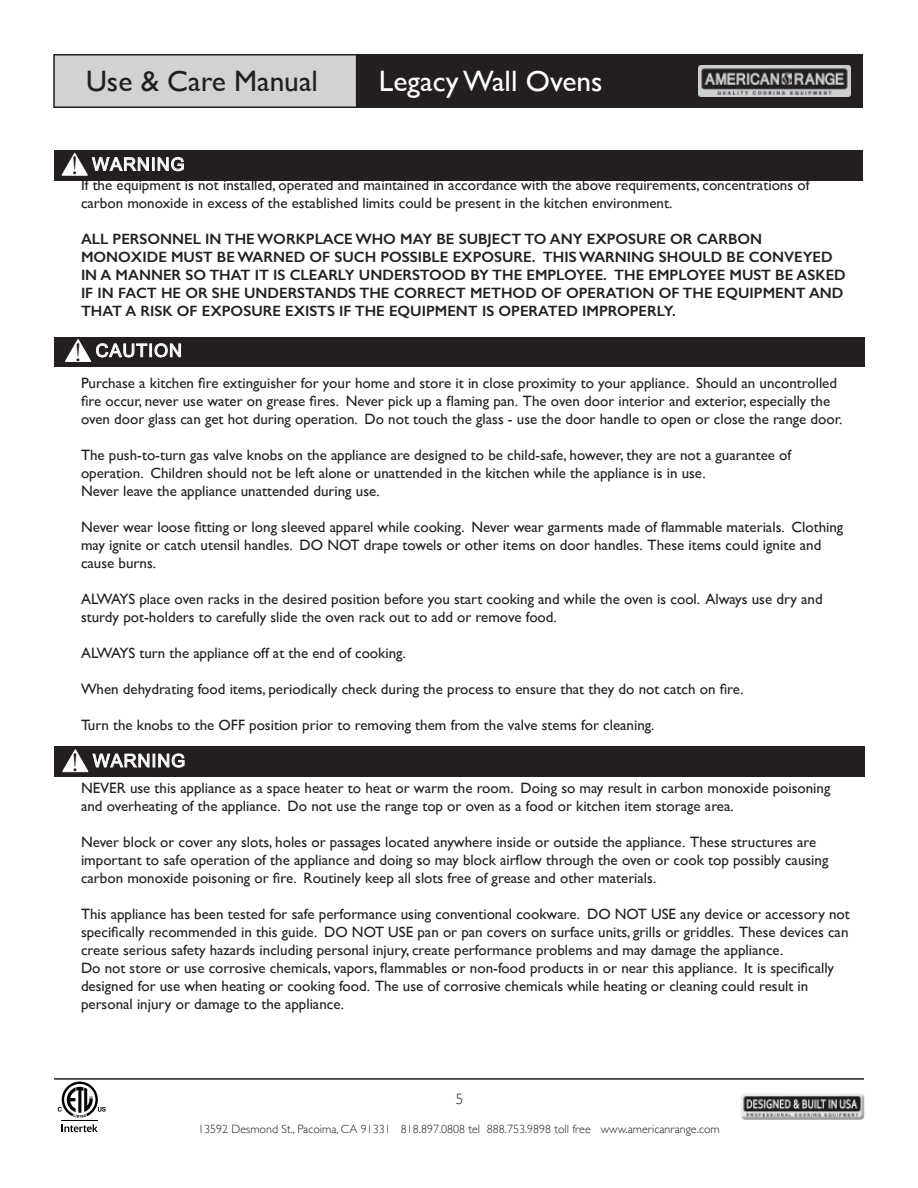
<style>
.page{position:relative;width:918px;height:1188px;background:#fff}
.page>*{position:absolute;margin:0;border:0;box-sizing:border-box;transform-origin:0 0}
.t1{font:29.55px "Gill Sans";color:#fff}
.t2{font:29.55px "Gill Sans";color:#231f20}
.t3{font:18px "Arial";letter-spacing:.05em;color:#fff}
.t4{font:15px/18px "Gill Sans";color:#231f20}
.t5{font:600 15px/18px "Gill Sans";color:#231f20}
.t6{font:300 15px "Gill Sans";color:#231f20}
.t7{font:300 12px "Gill Sans";color:#231f20}
.s1{font-family:"Optima";font-size:25.5px;color:#231f20}
</style>
<div class="page">
<div style="left:356px;top:54px;width:506px;height:54px;background:#231f20"></div>
<div style="left:54px;top:55px;width:303px;height:52px;background:#d1d2d4"></div>
<div style="left:53px;top:54px;width:304px;height:54px;border:2px solid #231f20"></div>
<img style="left:699px;top:66px;width:151px;height:30px">
<hr style="left:54px;top:1078px;width:810px;height:2px;background:#231f20">
<img style="left:741px;top:1093px;width:124px;height:27px">
<div style="left:55px;top:746px;width:810px;height:31px;background:#231f20"></div>
<div style="left:61px;top:748px;width:28px;height:27px;background:linear-gradient(to right,#474344,#464243)"></div>
<svg style="left:62px;top:749px;width:123px;height:23px"></svg>
<div style="left:55px;top:337px;width:810px;height:30px;background:#231f20"></div>
<div style="left:149px;top:343px;width:3px;height:14px;border:1px solid #fff"></div>
<svg style="left:154px;top:343px;width:27px;height:15px"></svg>
<svg style="left:65px;top:339px;width:83px;height:23px"></svg>
<svg style="left:62px;top:1124px;width:36px;height:8px"></svg>
<hr style="left:62px;top:1120px;width:36px;height:1px;background:#000">
<svg style="left:58px;top:1082px;width:48px;height:36px"></svg>
<div style="left:54px;top:150px;width:808px;height:30px;background:#231f20"></div>
<div style="left:152px;top:157px;width:3px;height:14px;border:1px solid #fff"></div>
<svg style="left:157px;top:157px;width:27px;height:14px"></svg>
<svg style="left:62px;top:153px;width:87px;height:23px"></svg>
<p class="t2" style="left:86px;top:64px;width:233px">Use &amp; Care Manual</p>
<p class="t1" style="left:379px;top:64px;width:225px">Legacy Wall Ovens</p>
<p class="t3" style="left:70px;top:152px;width:116px"><span class="s1">!</span> WARNING</p>
<p class="t4" style="left:81px;top:176px;width:730px">If the equipment is not installed, operated and maintained in accordance with the above requirements, concentrations of carbon monoxide in excess of the established limits could be present in the kitchen environment.</p>
<p class="t5" style="left:81px;top:230px;width:766px">ALL PERSONNEL IN THE WORKPLACE WHO MAY BE SUBJECT TO ANY EXPOSURE OR CARBON MONOXIDE MUST BE WARNED OF SUCH POSSIBLE EXPOSURE. THIS WARNING SHOULD BE CONVEYED IN A MANNER SO THAT IT IS CLEARLY UNDERSTOOD BY THE EMPLOYEE. THE EMPLOYEE MUST BE ASKED IF IN FACT HE OR SHE UNDERSTANDS THE CORRECT METHOD OF OPERATION OF THE EQUIPMENT AND THAT A RISK OF EXPOSURE EXISTS IF THE EQUIPMENT IS OPERATED IMPROPERLY.</p>
<p class="t3" style="left:74px;top:339px;width:110px"><span class="s1">!</span> CAUTION</p>
<p class="t4" style="left:81px;top:374px;width:763px">Purchase a kitchen fire extinguisher for your home and store it in close proximity to your appliance. Should an uncontrolled fire occur, never use water on grease fires. Never pick up a flaming pan. The oven door interior and exterior, especially the oven door glass can get hot during operation. Do not touch the glass - use the door handle to open or close the range door.</p>
<p class="t4" style="left:81px;top:446px;width:712px">The push-to-turn gas valve knobs on the appliance are designed to be child-safe, however, they are not a guarantee of operation. Children should not be left alone or unattended in the kitchen while the appliance is in use.</p>
<p class="t4" style="left:81px;top:482px;width:300px">Never leave the appliance unattended during use.</p>
<p class="t4" style="left:81px;top:518px;width:764px">Never wear loose fitting or long sleeved apparel while cooking. Never wear garments made of flammable materials. Clothing may ignite or catch utensil handles. DO NOT drape towels or other items on door handles. These items could ignite and cause burns.</p>
<p class="t4" style="left:81px;top:590px;width:743px">ALWAYS place oven racks in the desired position before you start cooking and while the oven is cool. Always use dry and sturdy pot-holders to carefully slide the oven rack out to add or remove food.</p>
<p class="t4" style="left:81px;top:644px;width:326px">ALWAYS turn the appliance off at the end of cooking.</p>
<p class="t4" style="left:81px;top:680px;width:664px">When dehydrating food items, periodically check during the process to ensure that they do not catch on fire.</p>
<p class="t4" style="left:81px;top:716px;width:575px">Turn the knobs to the OFF position prior to removing them from the valve stems for cleaning.</p>
<p class="t3" style="left:71px;top:749px;width:116px"><span class="s1">!</span> WARNING</p>
<p class="t4" style="left:81px;top:779px;width:751px">NEVER use this appliance as a space heater to heat or warm the room. Doing so may result in carbon monoxide poisoning and overheating of the appliance. Do not use the range top or oven as a food or kitchen item storage area.</p>
<p class="t4" style="left:81px;top:833px;width:737px">Never block or cover any slots, holes or passages located anywhere inside or outside the appliance. These structures are</p>
<p class="t4" style="left:81px;top:851px;width:749px">important to safe operation of the appliance and doing so may block airflow through the oven or cook top possibly causing carbon monoxide poisoning or fire. Routinely keep all slots free of grease and other materials.</p>
<p class="t4" style="left:81px;top:905px;width:770px;text-align:justify">This appliance has been tested for safe performance using conventional cookware. DO NOT USE any device or accessory not specifically recommended in this guide. DO NOT USE pan or pan covers on surface units, grills or griddles. These devices can create serious safety hazards including personal injury, create performance problems and may damage the appliance.</p>
<p class="t4" style="left:81px;top:959px;width:755px">Do not store or use corrosive chemicals, vapors, flammables or non-food products in or near this appliance. It is specifically designed for use when heating or cooking food. The use of corrosive chemicals while heating or cleaning could result in</p>
<p class="t4" style="left:81px;top:995px;width:265px">personal injury or damage to the appliance.</p>
<p class="t6" style="left:456px;top:1087px;width:9px">5</p>
<p class="t7" style="left:198px;top:1120px;width:523px">13592 Desmond St., Pacoima, CA 91331 818.897.0808 tel 888.753.9898 toll free www.americanrange.com</p>
</div>
